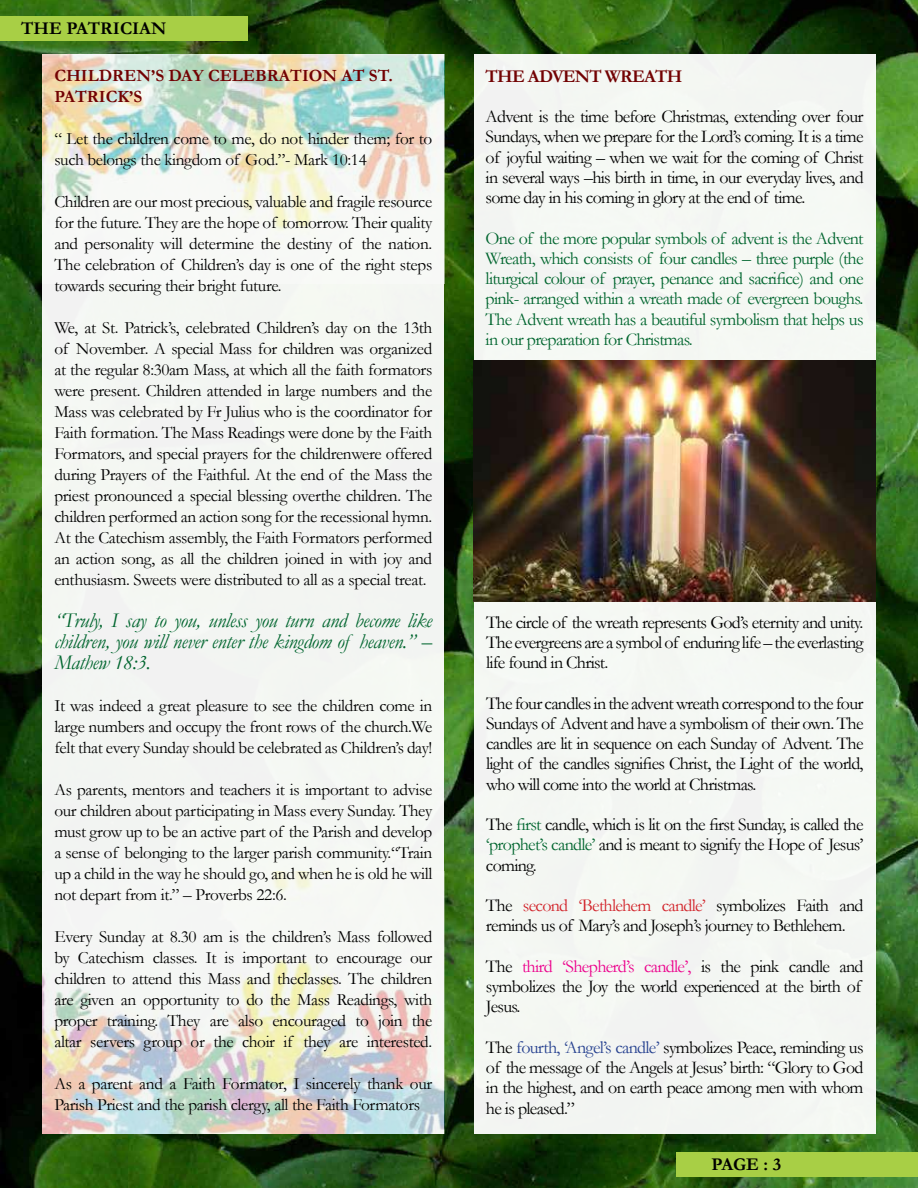
<style>
.page{position:relative;width:918px;height:1188px;background:#fff}
.page>*{position:absolute;margin:0;border:0;box-sizing:border-box;transform-origin:0 0}
.t1{font:italic 21px/21px "Garamond";letter-spacing:-.02em;color:#00652e;text-align:justify}
.t2{font:18px/20.2px "Garamond";letter-spacing:-.04em;color:#000;text-align:justify}
.t3{font:18px/20.2px "Garamond";letter-spacing:-.04em;color:#00652e;text-align:justify}
.t4{font:700 18px "Garamond";color:#000}
.t5{font:700 18px "Garamond";letter-spacing:-.04em;color:#720203}
.t6{font:17.25px/21px "Garamond";letter-spacing:-.02em;color:#000;text-align:justify}
.t7{font:700 17.25px/21px "Garamond";color:#720203}
.s1{color:#00652e}
.s2{color:#d2232a}
.s3{color:#ec008c}
.s4{color:#25408f}
</style>
<div class="page">
<img style="left:0;top:0;width:918px;height:1188px">
<div style="left:0;top:17px;width:248px;height:24px;background:#a8cf45"></div>
<div style="left:677px;top:1152px;width:241px;height:25px;background:#a8cf45"></div>
<div style="left:42px;top:54px;width:402px;height:1080px;background:#f4f6f2"></div>
<div style="left:474px;top:54px;width:402px;height:1080px;background:#f5f8f3"></div>
<img style="left:42px;top:54px;width:402px;height:176px">
<img style="left:42px;top:871px;width:402px;height:263px">
<img style="left:474px;top:360px;width:402px;height:242px">
<p class="t4" style="left:21px;top:16px;width:147px">THE PATRICIAN</p>
<p class="t7" style="left:54px;top:65px;width:340px">CHILDREN’S DAY CELEBRATION AT ST.<br>PATRICK’S</p>
<p class="t6" style="left:54px;top:128px;width:379px">“ Let the children come to me, do not hinder them; for to such belongs the kingdom of God.”- Mark 10:14</p>
<p class="t6" style="left:54px;top:191px;width:379px">Children are our most precious, valuable and fragile resource for the future. They are the hope of tomorrow. Their quality and personality will determine the destiny of the nation.<br>The celebration of Children’s day is one of the right steps towards securing their bright future.</p>
<p class="t6" style="left:54px;top:317px;width:379px">We, at St. Patrick’s, celebrated Children’s day on the 13th of November. A special Mass for children was organized at the regular 8:30am Mass, at which all the faith formators were present. Children attended in large numbers and the Mass was celebrated by Fr Julius who is the coordinator for Faith formation. The Mass Readings were done by the Faith Formators, and special prayers for the childrenwere offered during Prayers of the Faithful. At the end of the Mass the priest pronounced a special blessing overthe children. The children performed an action song for the recessional hymn.<br>At the Catechism assembly, the Faith Formators performed an action song, as all the children joined in with joy and enthusiasm. Sweets were distributed to all as a special treat.</p>
<p class="t1" style="left:54px;top:610px;width:380px">“Truly, I say to you, unless you turn and become like children, you will never enter the kingdom of heaven.” – Mathew 18:3.</p>
<p class="t6" style="left:54px;top:695px;width:379px">It was indeed a great pleasure to see the children come in large numbers and occupy the front rows of the church.We felt that every Sunday should be celebrated as Children’s day!</p>
<p class="t6" style="left:54px;top:779px;width:379px">As parents, mentors and teachers it is important to advise our children about participating in Mass every Sunday. They must grow up to be an active part of the Parish and develop a sense of belonging to the larger parish community.“Train up a child in the way he should go, and when he is old he will not depart from it.” – Proverbs 22:6.</p>
<p class="t6" style="left:54px;top:926px;width:379px">Every Sunday at 8.30 am is the children’s Mass followed by Catechism classes. It is important to encourage our children to attend this Mass and theclasses. The children are given an opportunity to do the Mass Readings, with proper training. They are also encouraged to join the altar servers group or the choir if they are interested.</p>
<p class="t6" style="left:54px;top:1073px;width:379px">As a parent and a Faith Formator, I sincerely thank our<br>Parish Priest and the parish clergy, all the Faith Formators</p>
<p class="t5" style="left:486px;top:64px;width:198px">THE ADVENT WREATH</p>
<p class="t2" style="left:486px;top:106px;width:380px">Advent is the time before Christmas, extending over four Sundays, when we prepare for the Lord’s coming. It is a time of joyful waiting – when we wait for the coming of Christ in several ways –his birth in time, in our everyday lives, and some day in his coming in glory at the end of time.</p>
<p class="t3" style="left:486px;top:227px;width:379px">One of the more popular symbols of advent is the Advent Wreath, which consists of four candles – three purple (the liturgical colour of prayer, penance and sacrifice) and one pink- arranged within a wreath made of evergreen boughs.<br>The Advent wreath has a beautiful symbolism that helps us in our preparation for Christmas.</p>
<p class="t2" style="left:486px;top:611px;width:379px">The circle of the wreath represents God’s eternity and unity.<br>The evergreens are a symbol of enduring life – the everlasting life found in Christ.</p>
<p class="t2" style="left:486px;top:692px;width:379px">The four candles in the advent wreath correspond to the four Sundays of Advent and have a symbolism of their own. The candles are lit in sequence on each Sunday of Advent. The light of the candles signifies Christ, the Light of the world, who will come into the world at Christmas.</p>
<p class="t2" style="left:486px;top:814px;width:379px">The <span class="s1">first</span> candle, which is lit on the first Sunday, is called the <span class="s1">‘prophet’s candle’</span> and is meant to signify the Hope of Jesus’ coming.</p>
<p class="t2" style="left:486px;top:895px;width:379px">The <span class="s2">second ‘Bethlehem candle’</span> symbolizes Faith and reminds us of Mary’s and Joseph’s journey to Bethlehem.</p>
<p class="t2" style="left:486px;top:956px;width:379px;text-align:left">The <span class="s3">third ‘Shepherd’s candle’,</span> is the pink candle and symbolizes the Joy the world experienced at the birth of<br>Jesus.</p>
<p class="t2" style="left:486px;top:1037px;width:379px">The <span class="s4">fourth, ‘Angel’s candle’</span> symbolizes Peace, reminding us of the message of the Angels at Jesus’ birth: “Glory to God in the highest, and on earth peace among men with whom he is pleased.”</p>
<p class="t4" style="left:712px;top:1152px;width:71px">PAGE : 3</p>
</div>
